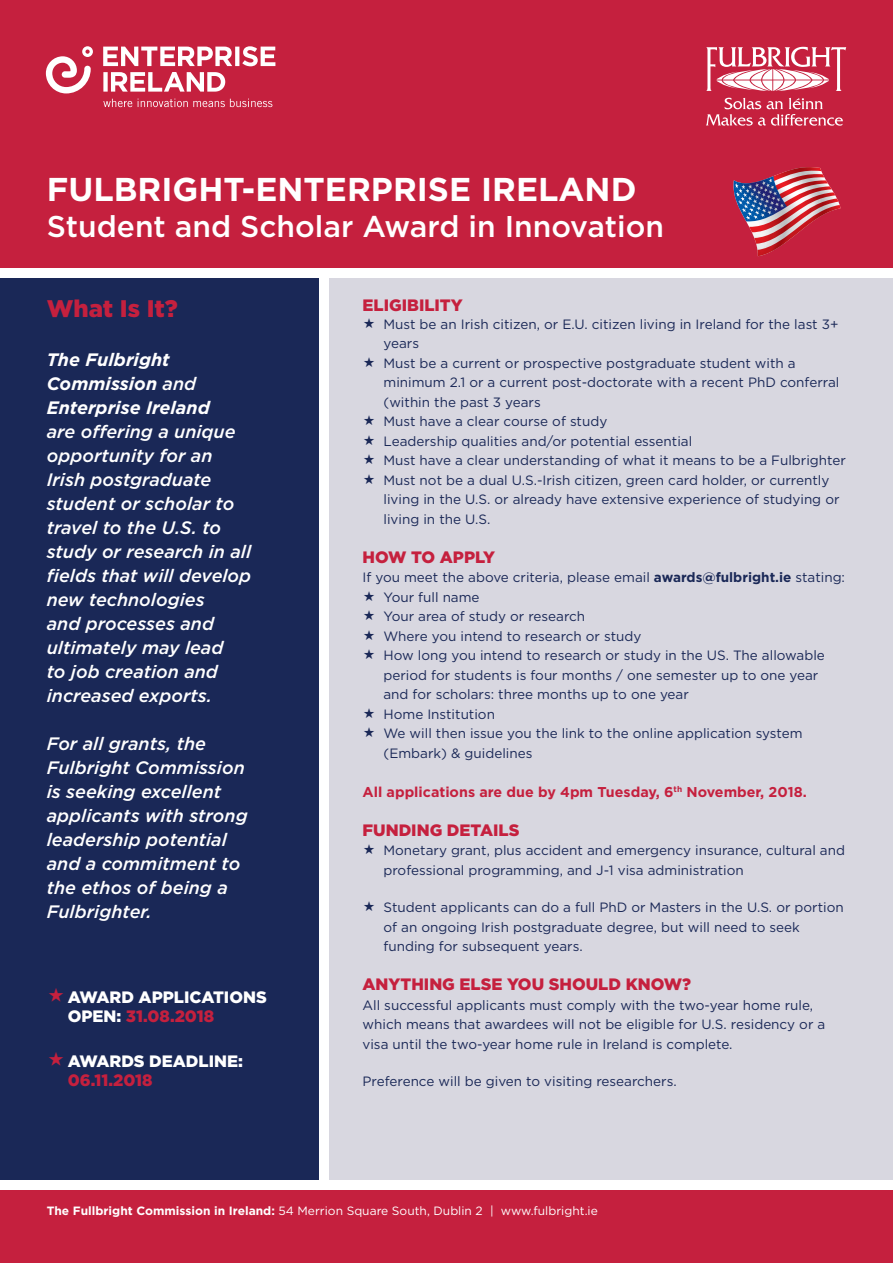
<style>
.page{position:relative;width:893px;height:1263px;background:#fff}
.page>*{position:absolute;margin:0;border:0;box-sizing:border-box;transform-origin:0 0}
.t1{font:700 33px "Gotham";color:#fff}
.t2{font:500 30px "Gotham";color:#fff}
.t3{font:900 24px "Gotham";color:#c5203e}
.t4{font:italic 500 18px/24px "Gotham";color:#fff}
.t5{font:italic 700 18px/24px "Gotham";color:#fff}
.t6{font:900 16.5px "Gotham";color:#c5203e}
.t7{font:900 16.5px/19.5px "Gotham";color:#fff}
.t8{font:700 14.25px "Gotham";color:#c5203e}
.t9{font:13.5px/19.5px "Gotham";color:#1a2857}
.t10{font:12px "Gotham";color:#fff}
.s1{font-weight:500}
.s2{color:#c5203e}
.s3{font-weight:700}
</style>
<div class="page">
<div style="left:0;top:279px;width:319px;height:901px;background:#1a2857"></div>
<div style="left:330px;top:279px;width:563px;height:901px;background:#d8d7e0"></div>
<div style="left:0;top:0;width:893px;height:268px;background:#c5203e"></div>
<svg style="left:46px;top:46px;width:47px;height:47px"></svg>
<svg style="left:103px;top:46px;width:172px;height:46px"></svg>
<svg style="left:103px;top:99px;width:169px;height:8px"></svg>
<svg style="left:706px;top:47px;width:140px;height:44px"></svg>
<svg style="left:706px;top:98px;width:137px;height:28px"></svg>
<img style="left:733px;top:167px;width:107px;height:89px">
<div style="left:0;top:1191px;width:893px;height:72px;background:#c5203e"></div>
<h1 class="t1" style="left:47px;top:167px;width:591px">FULBRIGHT-ENTERPRISE IRELAND</h1>
<h2 class="t2" style="left:47px;top:206px;width:619px">Student and Scholar Award in Innovation</h2>
<h3 class="t3" style="left:47px;top:292px;width:133px">What Is It?</h3>
<h3 class="t5" style="left:47px;top:348px;width:165px">The Fulbright<br>Commission <span class="s1">and<br></span>Enterprise Ireland</h3>
<p class="t4" style="left:47px;top:419px;width:206px">are offering a unique opportunity for an<br>Irish postgraduate student or scholar to travel to the U.S. to study or research in all fields that will develop new technologies<br>and processes and ultimately may lead<br>to job creation and increased exports.</p>
<h3 class="t4" style="left:47px;top:731px;width:202px">For all grants, the<br>Fulbright Commission is seeking excellent applicants with strong leadership potential and a commitment to the ethos of being a<br>Fulbrighter.</h3>
<p class="t7" style="left:68px;top:987px;width:200px">AWARD APPLICATIONS<br>OPEN: <span class="s2">31.08.2018</span></p>
<p class="t7" style="left:68px;top:1051px;width:177px">AWARDS DEADLINE:</p>
<p class="t6" style="left:68px;top:1069px;width:86px">06.11.2018</p>
<p class="t6" style="left:362px;top:294px;width:102px">ELIGIBILITY</p>
<p class="t9" style="left:383px;top:314px;width:464px">Must be an Irish citizen, or E.U. citizen living in Ireland for the last 3+ years<br>Must be a current or prospective postgraduate student with a minimum 2.1 or a current post-doctorate with a recent PhD conferral (within the past 3 years<br>Must have a clear course of study<br>Leadership qualities and/or potential essential<br>Must have a clear understanding of what it means to be a Fulbrighter Must not be a dual U.S.-Irish citizen, green card holder, or currently living in the U.S. or already have extensive experience of studying or living in the U.S.</p>
<p class="t6" style="left:362px;top:546px;width:134px">HOW TO APPLY</p>
<p class="t9" style="left:383px;top:568px;width:463px;text-indent:-21px">If you meet the above criteria, please email <span class="s3">awards@fulbright.ie</span> stating:<br>Your full name<br>Your area of study or research<br>Where you intend to research or study<br>How long you intend to research or study in the US. The allowable period for students is four months / one semester up to one year and for scholars: three months up to one year<br>Home Institution<br>We will then issue you the link to the online application system (Embark) &amp; guidelines</p>
<p class="t8" style="left:362px;top:782px;width:446px">All applications are due by 4pm Tuesday, 6<sup>th</sup> November, 2018.</p>
<p class="t6" style="left:362px;top:819px;width:158px">FUNDING DETAILS</p>
<p class="t9" style="left:383px;top:841px;width:463px">Monetary grant, plus accident and emergency insurance, cultural and professional programming, and J-1 visa administration</p>
<p class="t9" style="left:383px;top:898px;width:462px">Student applicants can do a full PhD or Masters in the U.S. or portion of an ongoing Irish postgraduate degree, but will need to seek funding for subsequent years.</p>
<p class="t6" style="left:362px;top:973px;width:330px">ANYTHING ELSE YOU SHOULD KNOW?</p>
<p class="t9" style="left:362px;top:995px;width:464px">All successful applicants must comply with the two-year home rule, which means that awardees will not be eligible for U.S. residency or a visa until the two-year home rule in Ireland is complete.</p>
<p class="t9" style="left:362px;top:1072px;width:316px">Preference will be given to visiting researchers.</p>
<p class="t10" style="left:47px;top:1203px;width:553px"><span class="s3">The Fullbright Commission in Ireland:</span> 54 Merrion Square South, Dublin 2 | www.fulbright.ie</p>
</div>
